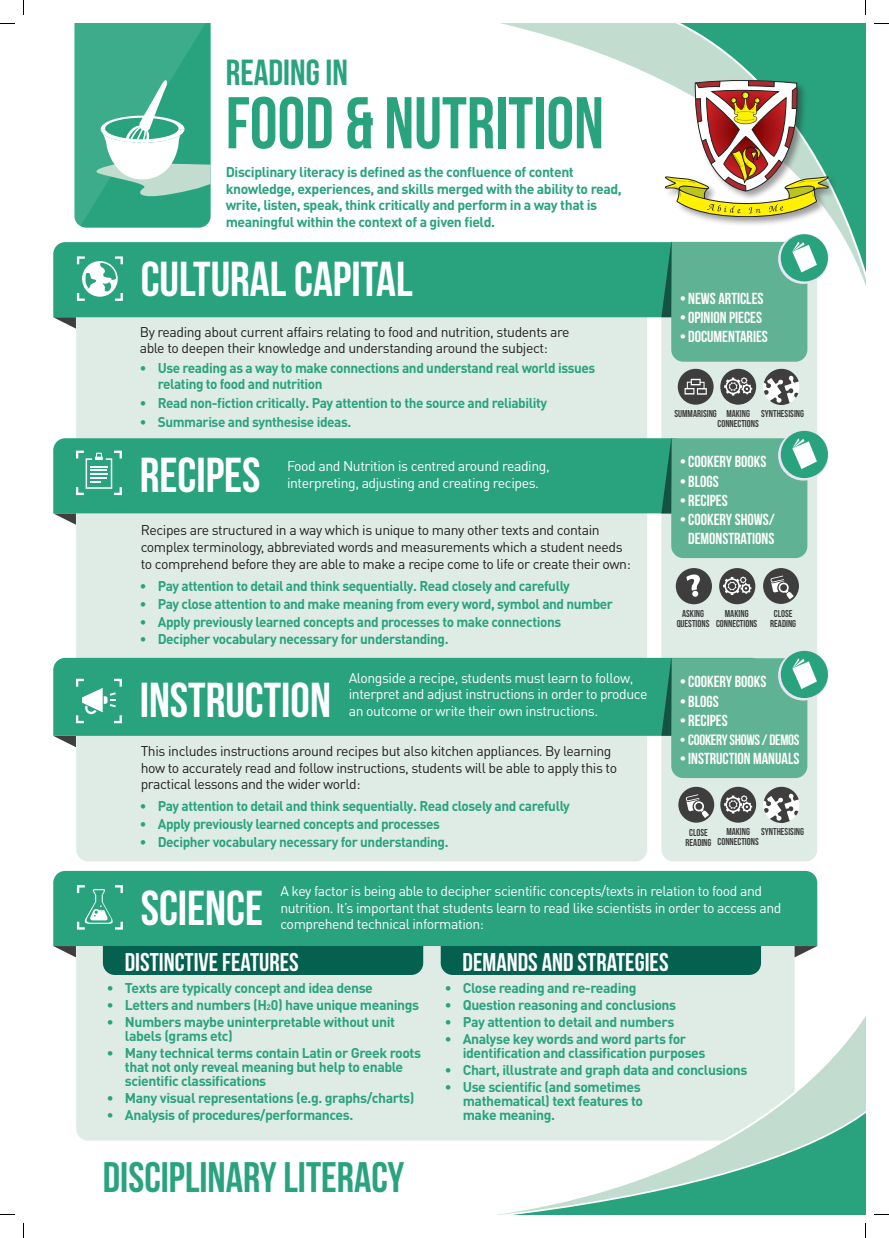
<style>
.page{position:relative;width:889px;height:1238px;background:#fff}
.page>*{position:absolute;margin:0;border:0;box-sizing:border-box;transform-origin:0 0}
.t1{font:73px "Bebas Neue";color:#29a37e;scale:.96 1}
.t2{font:49px "Bebas Neue";color:#fff}
.t3{font:42.7px "Bebas Neue";color:#29a37e}
.t4{font:36.3px "Bebas Neue";color:#29a37e}
.t5{font:25.6px "Bebas Neue";color:#fff}
.t6{font:16px/19.2px "Bebas Neue";color:#fff;text-align:center}
.t7{font:15px "Bebas Neue";letter-spacing:-.02em;color:#fff}
.t8{font:700 14px/14px "DIN Pro";letter-spacing:-.03em;color:#29a37e}
.t9{font:14px/16.8px "DIN Pro";letter-spacing:-.03em;color:#231f20}
.t10{font:14px/16.8px "DIN Pro";letter-spacing:-.03em;color:#fff}
.t11{font:10px/10px "Bebas Neue";color:#3e3e3f;text-align:center}
.s1{font-size:8.2px}
</style>
<div class="page">
<div style="left:76px;top:255px;width:571px;height:606px;background:#dfece5;border-radius:12px"></div>
<div style="left:76px;top:907px;width:719px;height:233px;background:#dfece5;border-radius:12px"></div>
<div style="left:661px;top:255px;width:156px;height:606px;background:#dfece5;border-radius:12px"></div>
<svg style="left:464px;top:24px;width:178px;height:294px"></svg>
<div style="left:53px;top:242px;width:589px;height:75px;background:#29a37e"></div>
<svg style="left:53px;top:513px;width:23px;height:12px"></svg>
<svg style="left:54px;top:736px;width:22px;height:11px"></svg>
<svg style="left:795px;top:946px;width:22px;height:11px"></svg>
<svg style="left:53px;top:317px;width:23px;height:11px"></svg>
<svg style="left:642px;top:24px;width:223px;height:372px"></svg>
<div style="left:663px;top:78px;width:175px;height:149px;background:#231f20;opacity:.45"></div>
<svg style="left:665px;top:80px;width:163px;height:137px"></svg>
<svg style="left:794px;top:982px;width:71px;height:104px"></svg>
<svg style="left:310px;top:1086px;width:555px;height:128px"></svg>
<svg style="left:661px;top:241px;width:156px;height:121px;background:#68b59a"></svg>
<div style="left:720px;top:369px;width:36px;height:36px;background:#3e3e3f;border-radius:50%"></div>
<svg style="left:724px;top:377px;width:28px;height:18px"></svg>
<div style="left:720px;top:787px;width:36px;height:35px;background:#3e3e3f;border-radius:50%"></div>
<svg style="left:724px;top:795px;width:28px;height:18px"></svg>
<div style="left:53px;top:438px;width:608px;height:75px;background:#29a37e"></div>
<div style="left:53px;top:658px;width:608px;height:78px;background:#29a37e"></div>
<svg style="left:77px;top:256px;width:46px;height:45px;background:#7fc8b2"></svg>
<svg style="left:76px;top:450px;width:46px;height:45px;background:#58b79a"></svg>
<svg style="left:76px;top:679px;width:46px;height:44px;background:#60ba9f"></svg>
<svg style="left:764px;top:369px;width:35px;height:36px"></svg>
<svg style="left:764px;top:787px;width:35px;height:36px"></svg>
<div style="left:678px;top:369px;width:36px;height:36px;background:#3e3e3f;border-radius:50%"></div>
<svg style="left:684px;top:379px;width:23px;height:16px"></svg>
<svg style="left:778px;top:430px;width:50px;height:50px"></svg>
<div style="left:781px;top:431px;width:47px;height:47px;background:#29a37e;border-radius:50%"></div>
<svg style="left:778px;top:650px;width:50px;height:50px"></svg>
<div style="left:781px;top:651px;width:47px;height:47px;background:#29a37e;border-radius:50%"></div>
<svg style="left:661px;top:438px;width:156px;height:120px;background:#67b599"></svg>
<svg style="left:661px;top:658px;width:156px;height:120px;background:#67b499"></svg>
<div style="left:763px;top:568px;width:36px;height:36px;background:#3e3e3f;border-radius:50%"></div>
<svg style="left:770px;top:575px;width:24px;height:24px"></svg>
<div style="left:719px;top:568px;width:36px;height:36px;background:#3e3e3f;border-radius:50%"></div>
<svg style="left:723px;top:576px;width:28px;height:19px"></svg>
<div style="left:676px;top:568px;width:36px;height:36px;background:#3e3e3f;border-radius:50%"></div>
<svg style="left:686px;top:574px;width:14px;height:23px"></svg>
<svg style="left:74px;top:24px;width:137px;height:204px;background:#57b698"></svg>
<div style="left:678px;top:787px;width:36px;height:35px;background:#3e3e3f;border-radius:50%"></div>
<svg style="left:686px;top:794px;width:23px;height:24px"></svg>
<div style="left:441px;top:946px;width:320px;height:29px;background:#04604f"></div>
<div style="left:53px;top:871px;width:764px;height:75px;background:#29a37e"></div>
<svg style="left:53px;top:885px;width:370px;height:90px;background:#299476"></svg>
<svg style="left:0;top:23px;width:15px;height:1px"></svg>
<svg style="left:874px;top:23px;width:15px;height:1px"></svg>
<svg style="left:0;top:1214px;width:15px;height:1px"></svg>
<svg style="left:874px;top:1214px;width:15px;height:1px"></svg>
<svg style="left:23px;top:0;width:1px;height:15px"></svg>
<svg style="left:23px;top:1223px;width:1px;height:15px"></svg>
<svg style="left:865px;top:0;width:1px;height:15px"></svg>
<svg style="left:865px;top:1223px;width:1px;height:15px"></svg>
<p class="t4" style="left:226px;top:52px;width:124px">READING IN</p>
<p class="t1" style="left:226px;top:83px;width:395px">FOOD &amp; NUTRITION</p>
<p class="t8" style="left:226px;top:163px;width:398px;line-height:16.8px">Disciplinary literacy is defined as the confluence of content knowledge, experiences, and skills merged with the ability to read, write, listen, speak, think critically and perform in a way that is meaningful within the context of a given field.</p>
<p class="t2" style="left:141px;top:252px;width:274px">CULTURAL CAPITAL</p>
<p class="t9" style="left:140px;top:324px;width:431px;line-height:16px">By reading about current affairs relating to food and nutrition, students are able to deepen their knowledge and understanding around the subject:</p>
<p class="t8" style="left:158px;top:360px;width:439px;line-height:16px;text-indent:-18px">• Use reading as a way to make connections and understand real world issues relating to food and nutrition</p>
<p class="t8" style="left:140px;top:396px;width:409px">• Read non-fiction critically. Pay attention to the source and reliability</p>
<p class="t8" style="left:140px;top:414px;width:213px">• Summarise and synthesise ideas.</p>
<p class="t2" style="left:140px;top:448px;width:122px">RECIPES</p>
<p class="t10" style="left:287px;top:457px;width:264px">Food and Nutrition is centred around reading, interpreting, adjusting and creating recipes.</p>
<p class="t9" style="left:141px;top:522px;width:492px">Recipes are structured in a way which is unique to many other texts and contain complex terminology, abbreviated words and measurements which a student needs to comprehend before they are able to make a recipe come to life or create their own:</p>
<p class="t8" style="left:140px;top:578px;width:432px">• Pay attention to detail and think sequentially. Read closely and carefully</p>
<p class="t8" style="left:140px;top:596px;width:475px">• Pay close attention to and make meaning from every word, symbol and number</p>
<p class="t8" style="left:140px;top:614px;width:423px">• Apply previously learned concepts and processes to make connections</p>
<p class="t8" style="left:140px;top:632px;width:310px">• Decipher vocabulary necessary for understanding.</p>
<p class="t2" style="left:140px;top:673px;width:193px">INSTRUCTION</p>
<p class="t10" style="left:349px;top:669px;width:300px">Alongside a recipe, students must learn to follow, interpret and adjust instructions in order to produce an outcome or write their own instructions.</p>
<p class="t9" style="left:141px;top:742px;width:478px">This includes instructions around recipes but also kitchen appliances. By learning how to accurately read and follow instructions, students will be able to apply this to practical lessons and the wider world:</p>
<p class="t8" style="left:140px;top:798px;width:432px">• Pay attention to detail and think sequentially. Read closely and carefully</p>
<p class="t8" style="left:140px;top:816px;width:302px">• Apply previously learned concepts and processes</p>
<p class="t8" style="left:140px;top:834px;width:310px">• Decipher vocabulary necessary for understanding.</p>
<p class="t6" style="left:680px;top:289px;width:85px">• NEWS ARTICLES</p>
<p class="t6" style="left:680px;top:308px;width:84px">•OPINION PIECES</p>
<p class="t6" style="left:680px;top:327px;width:90px">• DOCUMENTARIES</p>
<p class="t11" style="left:674px;top:408px;width:44px">SUMMARISING</p>
<p class="t6" style="left:680px;top:452px;width:88px">•COOKERY BOOKS</p>
<p class="t6" style="left:680px;top:471px;width:40px">• BLOGS</p>
<p class="t6" style="left:680px;top:490px;width:49px">• RECIPES</p>
<p class="t6" style="left:680px;top:510px;width:97px">•COOKERY SHOWS/<br>DEMONSTRATIONS</p>
<p class="t11" style="left:717px;top:408px;width:43px">MAKING<br>CONNECTIONS</p>
<p class="t11" style="left:761px;top:408px;width:44px">SYNTHESISING</p>
<p class="t11" style="left:677px;top:608px;width:34px">ASKING<br>QUESTIONS</p>
<p class="t11" style="left:716px;top:608px;width:43px">MAKING<br>CONNECTIONS</p>
<p class="t11" style="left:770px;top:608px;width:27px">CLOSE<br>READING</p>
<p class="t6" style="left:680px;top:672px;width:88px">•COOKERY BOOKS</p>
<p class="t6" style="left:680px;top:691px;width:40px">• BLOGS</p>
<p class="t6" style="left:680px;top:710px;width:49px">• RECIPES</p>
<p class="t7" style="left:680px;top:731px;width:121px">• COOKERY SHOWS / DEMOS</p>
<p class="t6" style="left:680px;top:749px;width:121px">•INSTRUCTION MANUALS</p>
<p class="t11" style="left:717px;top:826px;width:43px">MAKING<br>CONNECTIONS</p>
<p class="t11" style="left:761px;top:826px;width:44px">SYNTHESISING</p>
<p class="t11" style="left:685px;top:827px;width:27px">CLOSE<br>READING</p>
<p class="t2" style="left:141px;top:881px;width:124px">SCIENCE</p>
<p class="t10" style="left:280px;top:882px;width:503px">A key factor is being able to decipher scientific concepts/texts in relation to food and nutrition. It’s important that students learn to read like scientists in order to access and comprehend technical information:</p>
<p class="t5" style="left:125px;top:948px;width:175px">DISTINCTIVE FEATURES</p>
<p class="t5" style="left:463px;top:948px;width:208px">DEMANDS AND STRATEGIES</p>
<p class="t8" style="left:107px;top:981px;width:267px">• Texts are typically concept and idea dense</p>
<p class="t8" style="left:107px;top:997px;width:314px">• Letters and numbers (H<span class="s1">2</span>0) have unique meanings</p>
<p class="t8" style="left:125px;top:1014px;width:272px;text-indent:-18px">• Numbers maybe uninterpretable without unit labels (grams etc)</p>
<p class="t8" style="left:125px;top:1045px;width:298px;text-indent:-18px">• Many technical terms contain Latin or Greek roots that not only reveal meaning but help to enable scientific classifications</p>
<p class="t8" style="left:107px;top:1090px;width:309px">• Many visual representations (e.g. graphs/charts)</p>
<p class="t8" style="left:107px;top:1107px;width:248px">• Analysis of procedures/performances.</p>
<p class="t3" style="left:103px;top:1154px;width:303px">DISCIPLINARY LITERACY</p>
<p class="t8" style="left:445px;top:981px;width:193px">• Close reading and re-reading</p>
<p class="t8" style="left:445px;top:997px;width:233px">• Question reasoning and conclusions</p>
<p class="t8" style="left:445px;top:1014px;width:231px">• Pay attention to detail and numbers</p>
<p class="t8" style="left:463px;top:1031px;width:244px;text-indent:-18px">• Analyse key words and word parts for identification and classification purposes</p>
<p class="t8" style="left:445px;top:1062px;width:304px">• Chart, illustrate and graph data and conclusions</p>
<p class="t8" style="left:463px;top:1079px;width:182px;text-indent:-18px">• Use scientific (and sometimes mathematical) text features to make meaning.</p>
</div>
